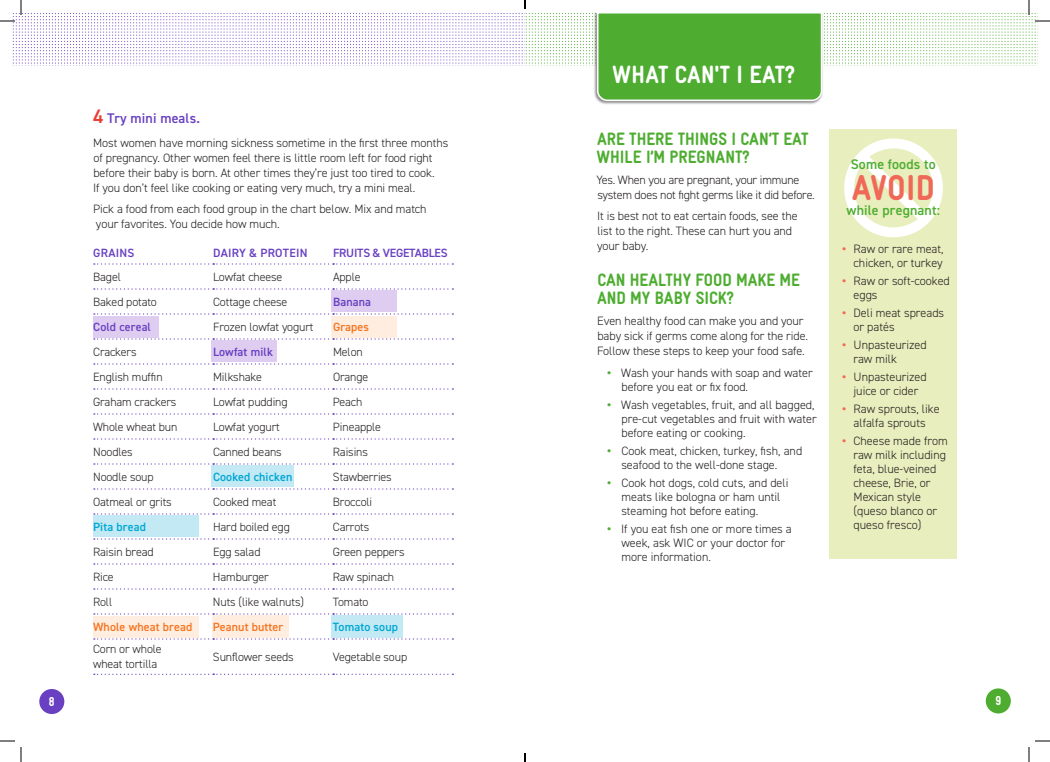
<style>
.page{position:relative;width:1050px;height:762px;background:#fff}
.page>*{position:absolute;margin:0;border:0;box-sizing:border-box;transform-origin:0 0}
.t1{font:900 36px "WIC Gravur Condensed";color:#f06857}
.t2{font:900 25px "WIC Gravur Condensed";letter-spacing:.01em;color:#fff}
.t3{font:900 18px/18px "WIC Gravur Condensed";color:#4ead31}
.t4{font:600 14px "DIN2014";letter-spacing:.01em;color:#4ead31}
.t5{font:600 14px "DIN2014";letter-spacing:.01em;color:#6940c2}
.t6{font:900 13px "WIC Gravur Condensed";color:#fff}
.t7{font:300 12.1px/14px "DIN2014";letter-spacing:-.005em;color:#231f20}
.t8{font:300 12px/15px "DIN2014";letter-spacing:-.01em;color:#231f20}
.t9{font:600 12px "DIN2014";letter-spacing:.01em;color:#6940c2}
.t10{font:600 12px "DIN2014";letter-spacing:.01em;color:#f57523}
.t11{font:600 12px "DIN2014";letter-spacing:.01em;color:#00a7d4}
.t12{font:600 12px "DIN2014";letter-spacing:-.02em;color:#6940c2}
.s1{font-size:19.6px;color:#ea3d33}
.s2{font-size:18.2px;color:#4ead31}
.s3{font-size:18.2px;color:#f06857}
</style>
<div class="page">
<img style="left:12px;top:13px;width:1026px;height:53px">
<div style="left:212px;top:616px;width:76px;height:22px;background:#ffeedf"></div>
<div style="left:212px;top:465px;width:82px;height:22px;background:#c2e9f4"></div>
<div style="left:212px;top:340px;width:65px;height:22px;background:#decdf1"></div>
<div style="left:93px;top:316px;width:65px;height:22px;background:#decdf1"></div>
<div style="left:93px;top:616px;width:106px;height:22px;background:#ffeedf"></div>
<div style="left:93px;top:515px;width:106px;height:22px;background:#c2e9f4"></div>
<div style="left:331px;top:290px;width:65px;height:22px;background:#decdf1"></div>
<div style="left:331px;top:316px;width:65px;height:22px;background:#ffeedf"></div>
<div style="left:331px;top:616px;width:72px;height:22px;background:#c2e9f4"></div>
<div style="left:593px;top:12px;width:230px;height:93px;background:#231f20;opacity:.5"></div>
<svg style="left:596px;top:12px;width:227px;height:90px;background:#57b03c"></svg>
<div style="left:830px;top:129px;width:127px;height:430px;background:#e8eebd"></div>
<svg style="left:844px;top:139px;width:99px;height:98px"></svg>
<div style="left:986px;top:688px;width:25px;height:25px;background:#4ead31;border-radius:50%"></div>
<div style="left:39px;top:689px;width:25px;height:25px;background:#6940c2;border-radius:50%"></div>
<svg style="left:94px;top:263px;width:359px;height:2px"></svg>
<svg style="left:94px;top:288px;width:359px;height:2px"></svg>
<svg style="left:94px;top:313px;width:359px;height:2px"></svg>
<svg style="left:94px;top:338px;width:359px;height:2px"></svg>
<svg style="left:94px;top:363px;width:359px;height:2px"></svg>
<svg style="left:94px;top:388px;width:359px;height:2px"></svg>
<svg style="left:94px;top:413px;width:359px;height:2px"></svg>
<svg style="left:94px;top:438px;width:359px;height:2px"></svg>
<svg style="left:94px;top:463px;width:359px;height:2px"></svg>
<svg style="left:94px;top:488px;width:359px;height:2px"></svg>
<svg style="left:94px;top:513px;width:359px;height:2px"></svg>
<svg style="left:94px;top:538px;width:359px;height:2px"></svg>
<svg style="left:94px;top:563px;width:359px;height:2px"></svg>
<svg style="left:94px;top:588px;width:359px;height:2px"></svg>
<svg style="left:94px;top:613px;width:359px;height:2px"></svg>
<svg style="left:94px;top:638px;width:359px;height:2px"></svg>
<svg style="left:94px;top:674px;width:359px;height:1px"></svg>
<svg style="left:0;top:0;width:22px;height:22px"></svg>
<svg style="left:0;top:740px;width:22px;height:22px"></svg>
<svg style="left:1028px;top:0;width:22px;height:22px"></svg>
<svg style="left:1028px;top:740px;width:22px;height:22px"></svg>
<svg style="left:524px;top:0;width:2px;height:9px"></svg>
<svg style="left:524px;top:753px;width:2px;height:9px"></svg>
<p class="t5" style="left:93px;top:109px;width:108px"><span class="s1">4</span> Try mini meals.</p>
<p class="t7" style="left:93px;top:135px;width:357px;line-height:15px">Most women have morning sickness sometime in the first three months of pregnancy. Other women feel there is little room left for food right before their baby is born. At other times they’re just too tired to cook.<br>If you don’t feel like cooking or eating very much, try a mini meal.</p>
<p class="t7" style="left:93px;top:201px;width:335px;line-height:15px">Pick a food from each food group in the chart below. Mix and match your favorites. You decide how much.</p>
<p class="t9" style="left:93px;top:245px;width:43px">GRAINS</p>
<p class="t9" style="left:213px;top:245px;width:96px">DAIRY &amp; PROTEIN</p>
<p class="t12" style="left:333px;top:245px;width:116px">FRUITS &amp; VEGETABLES</p>
<p class="t8" style="left:93px;top:269px;width:29px">Bagel</p>
<p class="t8" style="left:213px;top:269px;width:71px">Lowfat cheese</p>
<p class="t8" style="left:333px;top:269px;width:29px">Apple</p>
<p class="t8" style="left:93px;top:294px;width:65px">Baked potato</p>
<p class="t8" style="left:213px;top:294px;width:76px">Cottage cheese</p>
<p class="t9" style="left:333px;top:294px;width:40px">Banana</p>
<p class="t9" style="left:93px;top:319px;width:59px">Cold cereal</p>
<p class="t8" style="left:213px;top:319px;width:102px">Frozen lowfat yogurt</p>
<p class="t10" style="left:333px;top:319px;width:38px">Grapes</p>
<p class="t8" style="left:93px;top:344px;width:45px">Crackers</p>
<p class="t9" style="left:213px;top:344px;width:61px">Lowfat milk</p>
<p class="t8" style="left:333px;top:344px;width:31px">Melon</p>
<p class="t8" style="left:93px;top:369px;width:71px">English muffin</p>
<p class="t8" style="left:213px;top:369px;width:51px">Milkshake</p>
<p class="t8" style="left:333px;top:369px;width:37px">Orange</p>
<p class="t8" style="left:93px;top:394px;width:85px">Graham crackers</p>
<p class="t8" style="left:213px;top:394px;width:76px">Lowfat pudding</p>
<p class="t8" style="left:333px;top:394px;width:31px">Peach</p>
<p class="t8" style="left:93px;top:419px;width:86px">Whole wheat bun</p>
<p class="t8" style="left:213px;top:419px;width:68px">Lowfat yogurt</p>
<p class="t8" style="left:333px;top:419px;width:50px">Pineapple</p>
<p class="t8" style="left:93px;top:444px;width:41px">Noodles</p>
<p class="t8" style="left:213px;top:444px;width:70px">Canned beans</p>
<p class="t8" style="left:333px;top:444px;width:37px">Raisins</p>
<p class="t8" style="left:93px;top:469px;width:62px">Noodle soup</p>
<p class="t11" style="left:213px;top:469px;width:81px">Cooked chicken</p>
<p class="t8" style="left:333px;top:469px;width:60px">Stawberries</p>
<p class="t8" style="left:93px;top:494px;width:80px">Oatmeal or grits</p>
<p class="t8" style="left:213px;top:494px;width:65px">Cooked meat</p>
<p class="t8" style="left:333px;top:494px;width:41px">Broccoli</p>
<p class="t11" style="left:93px;top:519px;width:54px">Pita bread</p>
<p class="t8" style="left:213px;top:519px;width:78px">Hard boiled egg</p>
<p class="t8" style="left:333px;top:519px;width:38px">Carrots</p>
<p class="t8" style="left:93px;top:544px;width:62px">Raisin bread</p>
<p class="t8" style="left:213px;top:544px;width:49px">Egg salad</p>
<p class="t8" style="left:333px;top:544px;width:73px">Green peppers</p>
<p class="t8" style="left:93px;top:569px;width:22px">Rice</p>
<p class="t8" style="left:213px;top:569px;width:57px">Hamburger</p>
<p class="t8" style="left:333px;top:569px;width:63px">Raw spinach</p>
<p class="t8" style="left:93px;top:594px;width:21px">Roll</p>
<p class="t8" style="left:213px;top:594px;width:93px">Nuts (like walnuts)</p>
<p class="t8" style="left:333px;top:594px;width:37px">Tomato</p>
<p class="t10" style="left:93px;top:619px;width:101px">Whole wheat bread</p>
<p class="t10" style="left:213px;top:619px;width:72px">Peanut butter</p>
<p class="t11" style="left:333px;top:619px;width:67px">Tomato soup</p>
<p class="t8" style="left:93px;top:642px;width:70px">Corn or whole wheat tortilla</p>
<p class="t8" style="left:213px;top:649px;width:82px">Sunflower seeds</p>
<p class="t8" style="left:333px;top:649px;width:76px">Vegetable soup</p>
<h2 class="t2" style="left:612px;top:61px;width:185px">WHAT CAN'T I EAT?</h2>
<h3 class="t3" style="left:597px;top:130px;width:214px">ARE THERE THINGS I CAN’T EAT<br>WHILE I’M PREGNANT?</h3>
<p class="t7" style="left:596px;top:173px;width:220px;line-height:15px">Yes. When you are pregnant, your immune system does not fight germs like it did before.</p>
<p class="t7" style="left:597px;top:209px;width:202px;line-height:15px">It is best not to eat certain foods, see the list to the right. These can hurt you and your baby.</p>
<h3 class="t3" style="left:597px;top:271px;width:205px">CAN HEALTHY FOOD MAKE ME<br>AND MY BABY SICK?</h3>
<p class="t7" style="left:597px;top:314px;width:212px;line-height:15px">Even healthy food can make you and your baby sick if germs come along for the ride.<br>Follow these steps to keep your food safe.</p>
<p class="t7" style="left:621px;top:366px;width:193px;text-indent:-15px"><span class="s2">•</span> Wash your hands with soap and water before you eat or fix food.</p>
<p class="t7" style="left:621px;top:398px;width:197px;text-indent:-15px"><span class="s2">•</span> Wash vegetables, fruit, and all bagged, pre-cut vegetables and fruit with water before eating or cooking.</p>
<p class="t7" style="left:621px;top:444px;width:182px;text-indent:-15px"><span class="s2">•</span> Cook meat, chicken, turkey, fish, and seafood to the well-done stage.</p>
<p class="t7" style="left:621px;top:476px;width:169px;text-indent:-15px"><span class="s2">•</span> Cook hot dogs, cold cuts, and deli meats like bologna or ham until steaming hot before eating.</p>
<p class="t7" style="left:621px;top:522px;width:172px;text-indent:-15px"><span class="s2">•</span> If you eat fish one or more times a week, ask WIC or your doctor for more information.</p>
<p class="t4" style="left:851px;top:155px;width:86px">Some foods to</p>
<h1 class="t1" style="left:852px;top:168px;width:85px">AVOID</h1>
<p class="t4" style="left:847px;top:201px;width:95px">while pregnant:</p>
<p class="t7" style="left:842px;top:242px;width:104px;text-align:right"><span class="s3">•</span> Raw or rare meat, chicken, or turkey</p>
<p class="t7" style="left:854px;top:274px;width:98px;text-indent:-12px"><span class="s3">•</span> Raw or soft-cooked eggs</p>
<p class="t7" style="left:854px;top:306px;width:92px;text-indent:-12px"><span class="s3">•</span> Deli meat spreads or patés</p>
<p class="t7" style="left:854px;top:338px;width:75px;text-indent:-12px"><span class="s3">•</span> Unpasteurized raw milk</p>
<p class="t7" style="left:842px;top:370px;width:87px;text-align:center"><span class="s3">•</span> Unpasteurized juice or cider</p>
<p class="t7" style="left:842px;top:402px;width:100px;text-align:center"><span class="s3">•</span> Raw sprouts, like alfalfa sprouts</p>
<p class="t7" style="left:854px;top:434px;width:96px;text-indent:-12px"><span class="s3">•</span> Cheese made from raw milk including feta, blue-veined cheese, Brie, or<br>Mexican style (queso blanco or queso fresco)</p>
<p class="t6" style="left:49px;top:694px;width:7px">8</p>
<p class="t6" style="left:995px;top:694px;width:7px">9</p>
</div>
